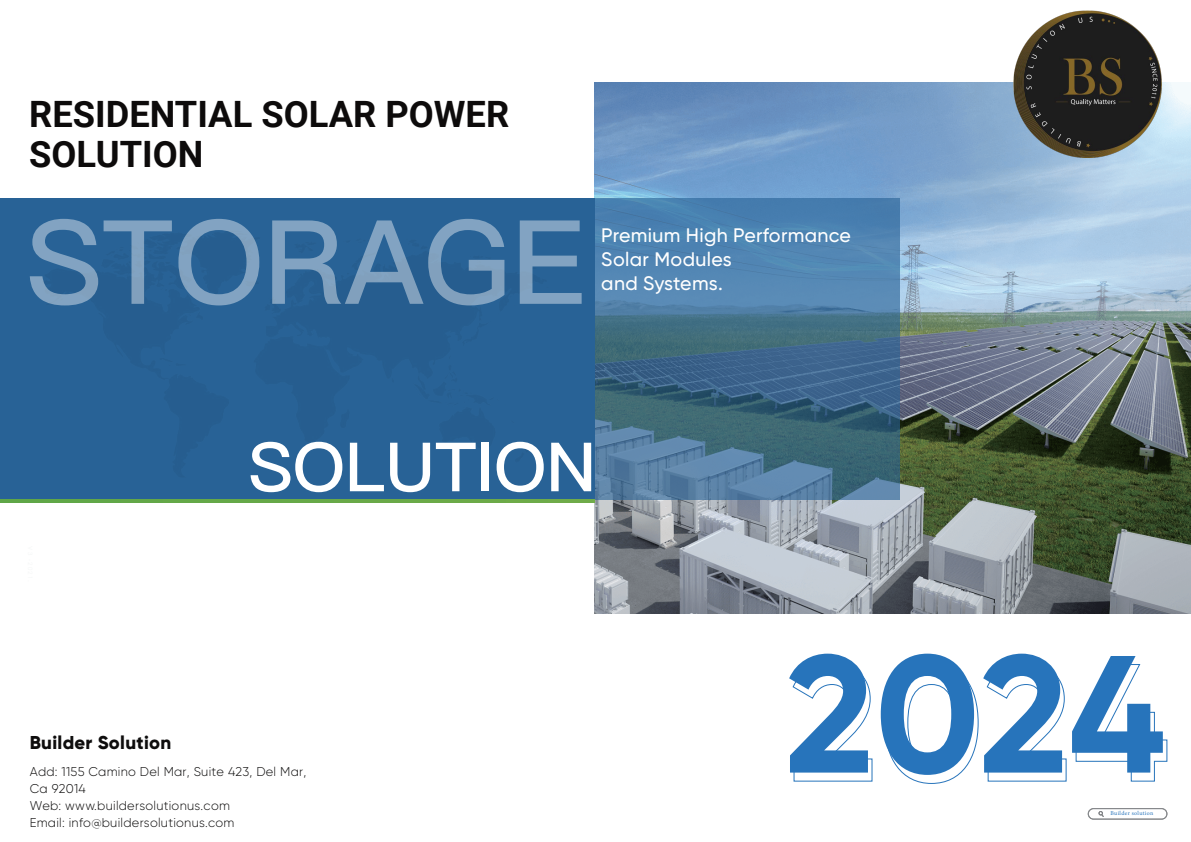
<style>
.page{position:relative;width:1191px;height:842px;background:#fff}
.page>*{position:absolute;margin:0;border:0;box-sizing:border-box;transform-origin:0 0}
.t1{font:700 166.5px "Gilroy";color:#2774bb}
.t2{font:700 36.3px/40px "Roboto";color:#0d0b0b}
.t3{font:500 19.6px/23.9px "Gilroy";letter-spacing:.015em;color:#fff}
.t4{font:800 18.6px "Gilroy";letter-spacing:.015em;color:#0e0d0d}
.t5{font:300 12.7px/17px "Gilroy";letter-spacing:.02em;color:#0e0d0d}
.t6{font:5.9px "Minion Pro";letter-spacing:.05em;color:#2774bb}
</style>
<div class="page">
<svg style="left:793px;top:662px;width:79px;height:119px"></svg>
<svg style="left:884px;top:662px;width:94px;height:122px"></svg>
<svg style="left:987px;top:662px;width:79px;height:119px"></svg>
<svg style="left:1075px;top:664px;width:92px;height:117px"></svg>
<img style="left:594px;top:82px;width:597px;height:531px">
<svg style="left:660px;top:198px;width:239px;height:301px;background:#477597"></svg>
<img style="left:0;top:183px;width:660px;height:341px">
<svg style="left:30px;top:219px;width:68px;height:86px;background:#4f7ea8"></svg>
<svg style="left:104px;top:220px;width:68px;height:84px;background:#41729f"></svg>
<svg style="left:178px;top:219px;width:81px;height:86px;background:#4a79a4"></svg>
<svg style="left:272px;top:219px;width:232px;height:86px;background:#4c7ba5"></svg>
<svg style="left:520px;top:220px;width:61px;height:84px;background:#5482ab"></svg>
<svg style="left:251px;top:442px;width:91px;height:50px"></svg>
<svg style="left:350px;top:443px;width:34px;height:48px"></svg>
<svg style="left:390px;top:443px;width:40px;height:49px"></svg>
<svg style="left:436px;top:443px;width:39px;height:48px"></svg>
<div style="left:481px;top:443px;width:8px;height:48px;background:#fff"></div>
<svg style="left:496px;top:442px;width:48px;height:50px"></svg>
<svg style="left:551px;top:443px;width:40px;height:48px"></svg>
<hr style="left:0;top:500px;width:594px;height:2px;background:#67a948">
<div style="left:1088px;top:808px;width:79px;height:11px;border:1px solid #86888b;border-radius:5px"></div>
<svg style="left:1098px;top:811px;width:6px;height:7px"></svg>
<img style="left:1013px;top:10px;width:148px;height:148px">
<h2 class="t2" style="left:29px;top:93px;width:481px">RESIDENTIAL SOLAR POWER<br>SOLUTION</h2>
<h3 class="t3" style="left:601px;top:223px;width:251px">Premium High Performance<br>Solar Modules<br>and Systems.</h3>
<h3 class="t4" style="left:30px;top:730px;width:143px">Builder Solution</h3>
<p class="t5" style="left:30px;top:763px;width:278px">Add: 1155 Camino Del Mar, Suite 423, Del Mar,<br>Ca 92014<br>Web: www.buildersolutionus.com<br>Email: info@buildersolutionus.com</p>
<h1 class="t1" style="left:785px;top:610px;width:381px">2024</h1>
<p class="t6" style="left:1110px;top:809px;width:44px">Builder solution</p>
</div>
